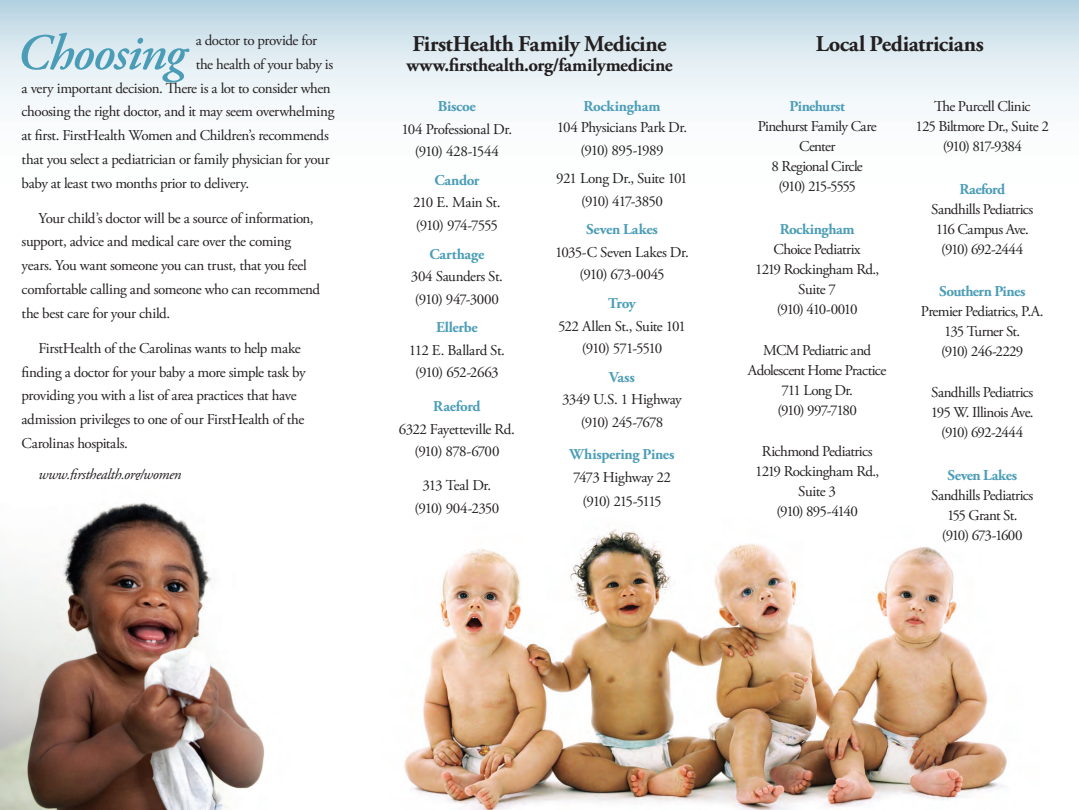
<style>
.page{position:relative;width:1079px;height:810px;background:#fff}
.page>*{position:absolute;margin:0;border:0;box-sizing:border-box;transform-origin:0 0}
.t1{font:italic 600 50.88px "Adobe Garamond Pro";letter-spacing:-.03em;color:#4b9db7}
.t2{font:700 22.5px "Adobe Garamond Pro";letter-spacing:-.02em;color:#231f20}
.t3{font:700 18.75px "Adobe Garamond Pro";letter-spacing:-.015em;color:#231f20}
.t4{font:15px/20px "Adobe Garamond Pro";letter-spacing:-.035em;color:#231f20;text-align:center}
.t5{font:700 15px "Adobe Garamond Pro";letter-spacing:-.025em;color:#4b9db7}
.t6{font:15px/22.5px "Adobe Garamond Pro";letter-spacing:-.055em;color:#231f20;text-align:center}
.t7{font:15px/23.8px "Adobe Garamond Pro";letter-spacing:-.065em;color:#231f20;text-align:center}
.t8{font:italic 15px "Adobe Garamond Pro";letter-spacing:-.025em;color:#231f20}
.t9{font:15px/22.5px "Adobe Garamond Pro";letter-spacing:-.08em;color:#231f20}
.t10{font:700 15px "Adobe Garamond Pro";color:#4b9db7}
</style>
<div class="page">
<svg style="left:0;top:0;width:1078px;height:103px;background:#d9e8ef"></svg>
<img style="left:404px;top:529px;width:603px;height:281px">
<img style="left:0;top:502px;width:265px;height:308px">
<h1 class="t1" style="left:16px;top:24px;width:170px">Choosing</h1>
<p class="t4" style="left:196px;top:31px;width:123px">a doctor to provide for</p>
<p class="t4" style="left:196px;top:55px;width:139px">the health of your baby is</p>
<p class="t4" style="left:22px;top:78px;width:310px">a very important decision. There is a lot to consider when</p>
<p class="t4" style="left:22px;top:102px;width:314px">choosing the right doctor, and it may seem overwhelming</p>
<p class="t4" style="left:22px;top:126px;width:309px">at first. FirstHealth Women and Children’s recommends</p>
<p class="t4" style="left:22px;top:150px;width:309px">that you select a pediatrician or family physician for your</p>
<p class="t4" style="left:22px;top:173px;width:229px">baby at least two months prior to delivery.</p>
<p class="t4" style="left:22px;top:207px;width:300px;line-height:23.8px;text-align:left;text-indent:17px">Your child’s doctor will be a source of information, support, advice and medical care over the coming years. You want someone you can trust, that you feel comfortable calling and someone who can recommend the best care for your child.</p>
<p class="t4" style="left:22px;top:337px;width:285px;line-height:23.8px;text-align:left;text-indent:17px">FirstHealth of the Carolinas wants to help make finding a doctor for your baby a more simple task by providing you with a list of area practices that have admission privileges to one of our FirstHealth of the Carolinas hospitals.</p>
<p class="t8" style="left:38px;top:465px;width:144px">www.firsthealth.org/women</p>
<h2 class="t2" style="left:412px;top:30px;width:255px">FirstHealth Family Medicine</h2>
<p class="t3" style="left:406px;top:54px;width:268px">www.firsthealth.org/familymedicine</p>
<p class="t5" style="left:438px;top:98px;width:39px">Biscoe</p>
<p class="t4" style="left:401px;top:118px;width:112px;line-height:22.5px">104 Professional Dr. (910) 428-1544</p>
<p class="t5" style="left:434px;top:171px;width:46px">Candor</p>
<p class="t9" style="left:413px;top:192px;width:89px">210 E. Main St. (910) 974-7555</p>
<p class="t10" style="left:429px;top:245px;width:56px">Carthage</p>
<p class="t4" style="left:411px;top:266px;width:94px;line-height:22.5px;text-align:left">304 Saunders St. (910) 947-3000</p>
<p class="t5" style="left:436px;top:319px;width:43px">Ellerbe</p>
<p class="t4" style="left:409px;top:339px;width:98px;line-height:22.5px">112 E. Ballard St. (910) 652-2663</p>
<p class="t5" style="left:433px;top:398px;width:49px">Raeford</p>
<p class="t4" style="left:399px;top:418px;width:117px;line-height:22.5px">6322 Fayetteville Rd. (910) 878-6700</p>
<p class="t4" style="left:414px;top:474px;width:86px;line-height:22.5px">313 Teal Dr. (910) 904-2350</p>
<p class="t5" style="left:583px;top:98px;width:78px">Rockingham</p>
<p class="t4" style="left:556px;top:117px;width:132px;line-height:22.5px">104 Physicians Park Dr. (910) 895-1989</p>
<p class="t4" style="left:556px;top:168px;width:133px;line-height:22.5px">921 Long Dr., Suite 101 (910) 417-3850</p>
<p class="t5" style="left:586px;top:221px;width:73px">Seven Lakes</p>
<p class="t4" style="left:555px;top:241px;width:135px;line-height:22.5px">1035-C Seven Lakes Dr. (910) 673-0045</p>
<p class="t5" style="left:608px;top:295px;width:29px">Troy</p>
<p class="t6" style="left:558px;top:315px;width:129px">522 Allen St., Suite 101 (910) 571-5510</p>
<p class="t5" style="left:609px;top:368px;width:27px">Vass</p>
<p class="t4" style="left:562px;top:389px;width:121px;line-height:22.5px">3349 U.S. 1 Highway (910) 245-7678</p>
<p class="t5" style="left:569px;top:446px;width:106px">Whispering Pines</p>
<p class="t7" style="left:573px;top:466px;width:99px">7473 Highway 22 (910) 215-5115</p>
<h2 class="t2" style="left:815px;top:30px;width:170px">Local Pediatricians</h2>
<p class="t5" style="left:789px;top:98px;width:57px">Pinehurst</p>
<p class="t4" style="left:757px;top:117px;width:120px">Pinehurst Family Care<br>Center<br>8 Regional Circle (910) 215-5555</p>
<p class="t5" style="left:779px;top:220px;width:76px">Rockingham</p>
<p class="t4" style="left:755px;top:239px;width:125px">Choice Pediatrix<br>1219 Rockingham Rd.,<br>Suite 7<br>(910) 410-0010</p>
<p class="t4" style="left:747px;top:341px;width:140px">MCM Pediatric and<br>Adolescent Home Practice<br>711 Long Dr.<br>(910) 997-7180</p>
<p class="t4" style="left:755px;top:442px;width:125px">Richmond Pediatrics<br>1219 Rockingham Rd.,<br>Suite 3<br>(910) 895-4140</p>
<p class="t4" style="left:915px;top:97px;width:135px">The Purcell Clinic<br>125 Biltmore Dr., Suite 2 (910) 817-9384</p>
<p class="t5" style="left:959px;top:180px;width:47px">Raeford</p>
<p class="t4" style="left:931px;top:199px;width:103px">Sandhills Pediatrics<br>116 Campus Ave. (910) 692-2444</p>
<p class="t5" style="left:939px;top:283px;width:88px">Southern Pines</p>
<p class="t4" style="left:920px;top:302px;width:124px">Premier Pediatrics, P.A.<br>135 Turner St.<br>(910) 246-2229</p>
<p class="t4" style="left:930px;top:383px;width:104px">Sandhills Pediatrics<br>195 W. Illinois Ave. (910) 692-2444</p>
<p class="t5" style="left:947px;top:466px;width:71px">Seven Lakes</p>
<p class="t4" style="left:931px;top:486px;width:103px">Sandhills Pediatrics<br>155 Grant St.<br>(910) 673-1600</p>
</div>
